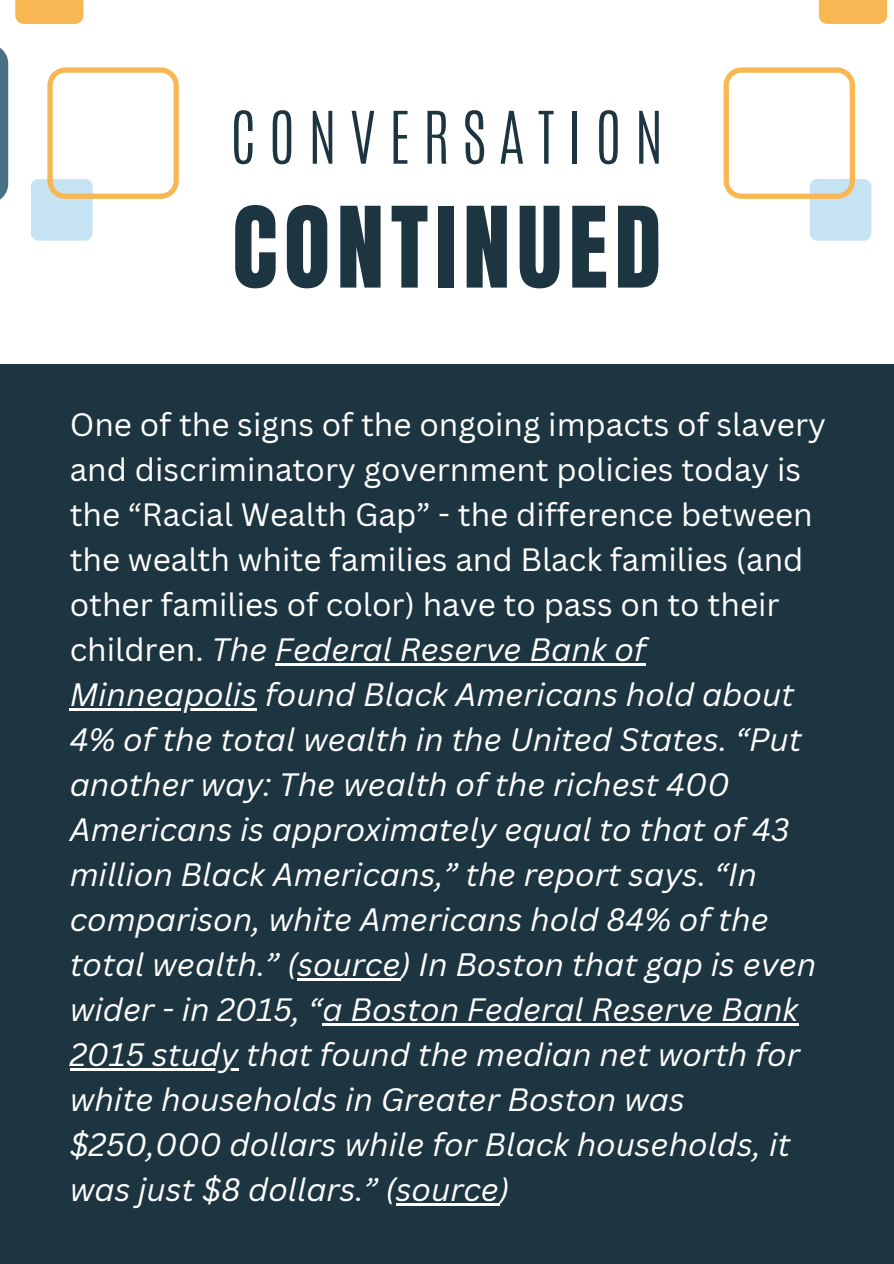
<style>
.page{position:relative;width:894px;height:1264px;background:#fff}
.page>*{position:absolute;margin:0;border:0;box-sizing:border-box;transform-origin:0 0}
.t1{font:95.25px "Anton";letter-spacing:.07em;color:#1d3540}
.t2{font:300 61.5px "Antonio";letter-spacing:.205em;color:#1d3540}
.t3{font:italic 31.5px/45px "Canva Sans";color:#fff}
.s1{font-style:normal}
</style>
<div class="page">
<div style="left:0;top:0;width:893px;height:1263px;background:#1d3540"></div>
<div style="left:0;top:0;width:893px;height:364px;background:#fff"></div>
<div style="left:809px;top:179px;width:62px;height:62px;background:#c5e3f2;border-radius:7px"></div>
<div style="left:819px;top:0;width:67px;height:24px;background:#f7b854"></div>
<svg style="left:723px;top:67px;width:131px;height:132px"></svg>
<svg style="left:0;top:48px;width:8px;height:152px"></svg>
<div style="left:31px;top:179px;width:62px;height:62px;background:#c5e3f2;border-radius:7px"></div>
<div style="left:15px;top:0;width:68px;height:24px;background:#f7b854"></div>
<svg style="left:47px;top:67px;width:132px;height:132px"></svg>
<hr style="left:275px;top:663px;width:371px;height:2px;background:#fff">
<hr style="left:70px;top:708px;width:187px;height:2px;background:#fff">
<hr style="left:297px;top:978px;width:103px;height:2px;background:#fff">
<hr style="left:322px;top:1023px;width:476px;height:2px;background:#fff">
<hr style="left:70px;top:1068px;width:168px;height:2px;background:#fff">
<hr style="left:396px;top:1203px;width:103px;height:2px;background:#fff">
<h2 class="t2" style="left:230px;top:93px;width:435px">CONVERSATION</h2>
<h1 class="t1" style="left:232px;top:179px;width:430px">CONTINUED</h1>
<p class="t3" style="left:70px;top:401px;width:757px"><span class="s1">One of the signs of the ongoing impacts of slavery and discriminatory government policies today is the “Racial Wealth Gap” - the difference between the wealth white families and Black families (and other families of color) have to pass on to their children.</span> The Federal Reserve Bank of Minneapolis found Black Americans hold about 4% of the total wealth in the United States. “Put another way: The wealth of the richest 400<br>Americans is approximately equal to that of 43 million Black Americans,” the report says. “In comparison, white Americans hold 84% of the total wealth.” (source) In Boston that gap is even wider - in 2015, “a Boston Federal Reserve Bank 2015 study that found the median net worth for white households in Greater Boston was $250,000 dollars while for Black households, it was just $8 dollars.” (source)</p>
</div>
